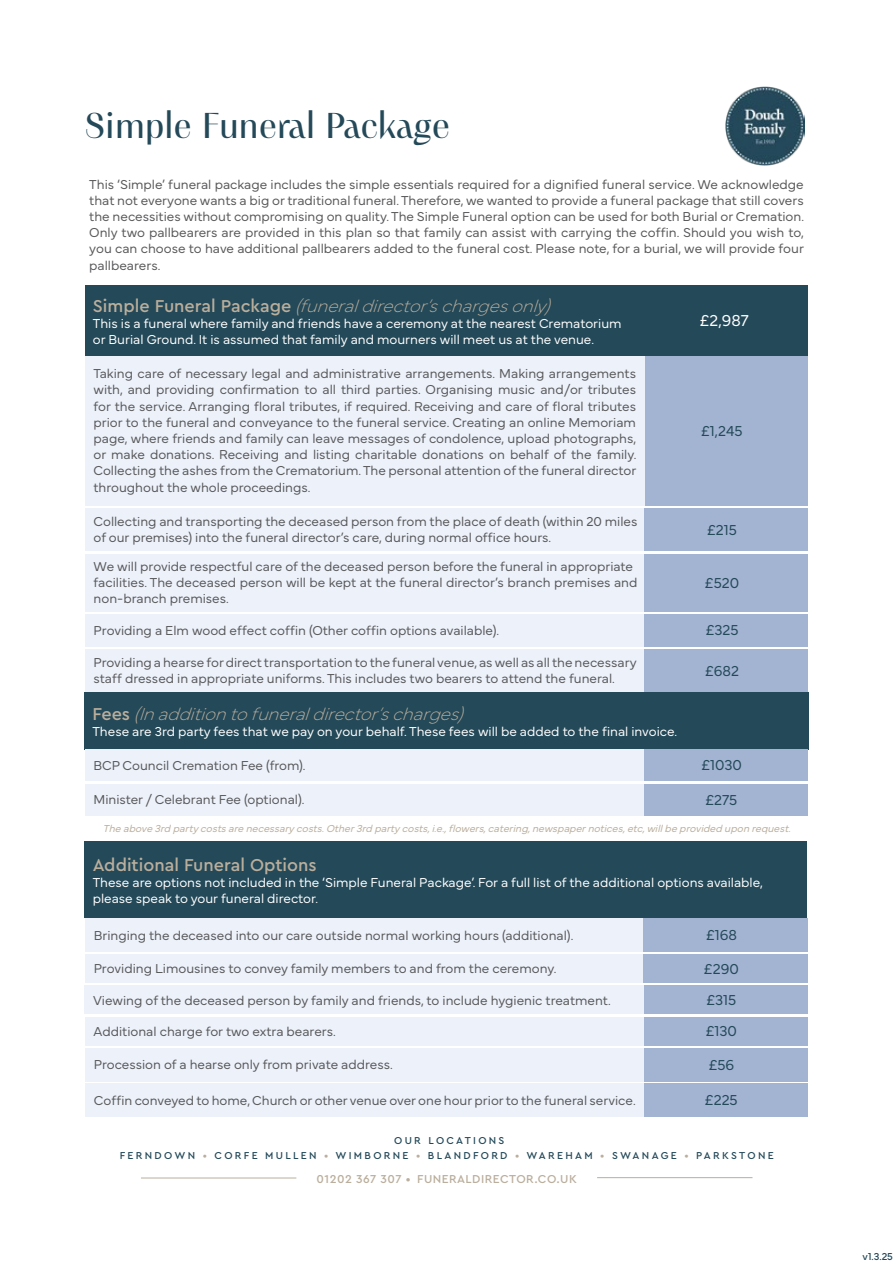
<style>
.page{position:relative;width:893px;height:1263px;background:#fff}
.page>*{position:absolute;margin:0;border:0;box-sizing:border-box;transform-origin:0 0}
.t1{font:36px "PF Marlet Display";color:#244959}
.t2{font:italic 18px "Mundial Hair";color:#baae9c}
.t3{font:500 18px "Cera Pro";color:#baae9c}
.t4{font:300 16.5px "Mundial";color:#fff}
.t5{font:300 15px/31.3px "Mundial";color:#244959}
.t6{font:300 13.5px/16.2px "Mundial";color:#58585a}
.t7{font:300 13.5px/16.2px "Mundial";color:#fff}
.t8{font:500 12px "Cera Pro";letter-spacing:.04em;color:#baae9c}
.t9{font:italic 300 10.5px "Mundial";color:#baae9c}
.t10{font:500 10.5px/15px "Cera Pro";letter-spacing:.22em;color:#234959;text-align:center}
.t11{font:10.5px "Mundial";color:#244959}
.s1{font-family:"Cera Pro";font-weight:500;font-style:normal}
.s2{color:#baae9c}
</style>
<div class="page">
<div style="left:85px;top:285px;width:723px;height:71px;background:#244959"></div>
<img style="left:725px;top:86px;width:80px;height:80px">
<div style="left:644px;top:356px;width:164px;height:149px;background:#a3b4d2"></div>
<div style="left:85px;top:508px;width:561px;height:43px;background:#ecf1fa"></div>
<div style="left:645px;top:508px;width:163px;height:43px;background:#a3b4d2"></div>
<div style="left:85px;top:554px;width:561px;height:57px;background:#ecf1fa"></div>
<div style="left:645px;top:554px;width:163px;height:57px;background:#a3b4d2"></div>
<div style="left:85px;top:614px;width:569px;height:32px;background:#ecf1fa"></div>
<div style="left:645px;top:614px;width:163px;height:32px;background:#a3b4d2"></div>
<div style="left:85px;top:649px;width:560px;height:43px;background:#ecf1fa"></div>
<div style="left:645px;top:649px;width:163px;height:43px;background:#a3b4d2"></div>
<div style="left:85px;top:692px;width:724px;height:57px;background:#244959"></div>
<div style="left:85px;top:749px;width:570px;height:32px;background:#ecf1fa"></div>
<div style="left:644px;top:749px;width:164px;height:32px;background:#a3b4d2"></div>
<div style="left:85px;top:784px;width:576px;height:31px;background:#ecf1fa"></div>
<div style="left:644px;top:784px;width:163px;height:31px;background:#a3b4d2"></div>
<div style="left:84px;top:842px;width:723px;height:76px;background:#244959"></div>
<div style="left:85px;top:918px;width:573px;height:34px;background:#ecf1fa"></div>
<div style="left:644px;top:918px;width:164px;height:34px;background:#a3b4d2"></div>
<div style="left:85px;top:954px;width:560px;height:29px;background:#ecf1fa"></div>
<div style="left:85px;top:985px;width:580px;height:29px;background:#ecf1fa"></div>
<div style="left:643px;top:954px;width:165px;height:29px;background:#a3b4d2"></div>
<div style="left:644px;top:985px;width:163px;height:29px;background:#a3b4d2"></div>
<div style="left:85px;top:1017px;width:574px;height:29px;background:#ecf1fa"></div>
<div style="left:644px;top:1017px;width:163px;height:29px;background:#a3b4d2"></div>
<div style="left:85px;top:1048px;width:569px;height:33px;background:#ecf1fa"></div>
<div style="left:644px;top:1048px;width:164px;height:33px;background:#a3b4d2"></div>
<div style="left:85px;top:1083px;width:559px;height:34px;background:#ecf1fa"></div>
<div style="left:644px;top:1083px;width:163px;height:34px;background:#a3b4d2"></div>
<hr style="left:597px;top:1177px;width:155px;height:1px;background:#baae9c">
<hr style="left:141px;top:1177px;width:155px;height:1px;background:#baae9c">
<div style="left:85px;top:356px;width:560px;height:149px;background:#ecf1fa"></div>
<h1 class="t1" style="left:85px;top:103px;width:367px">Simple Funeral Package</h1>
<p class="t6" style="left:89px;top:175px;width:716px;text-align:justify">This ‘Simple’ funeral package includes the simple essentials required for a dignified funeral service. We acknowledge that not everyone wants a big or traditional funeral. Therefore, we wanted to provide a funeral package that still covers the necessities without compromising on quality. The Simple Funeral option can be used for both Burial or Cremation.<br>Only two pallbearers are provided in this plan so that family can assist with carrying the coffin. Should you wish to, you can choose to have additional pallbearers added to the funeral cost. Please note, for a burial, we will provide four pallbearers.</p>
<h2 class="t2" style="left:93px;top:292px;width:466px"><span class="s1">S i m p l e F u n e r a l P a c k a g e</span> (funeraldirector’schargesonly)</h2>
<p class="t7" style="left:93px;top:314px;width:530px">This is a funeral where family and friends have a ceremony at the nearest Crematorium or Burial Ground. It is assumed that family and mourners will meet us at the venue.</p>
<p class="t4" style="left:700px;top:308px;width:50px">£2,987</p>
<p class="t6" style="left:93px;top:364px;width:544px;text-align:justify">Taking care of necessary legal and administrative arrangements. Making arrangements with, and providing confirmation to all third parties. Organising music and/or tributes for the service. Arranging floral tributes, if required. Receiving and care of floral tributes prior to the funeral and conveyance to the funeral service. Creating an online Memoriam page, where friends and family can leave messages of condolence, upload photographs, or make donations. Receiving and listing charitable donations on behalf of the family.<br>Collecting the ashes from the Crematorium. The personal attention of the funeral director throughout the whole proceedings.</p>
<p class="t5" style="left:701px;top:414px;width:43px">£1,245</p>
<p class="t6" style="left:94px;top:512px;width:545px">Collecting and transporting the deceased person from the place of death (within 20 miles of our premises) into the funeral director’s care, during normal office hours.</p>
<p class="t5" style="left:707px;top:512px;width:31px">£215</p>
<p class="t6" style="left:94px;top:557px;width:545px">We will provide respectful care of the deceased person before the funeral in appropriate facilities. The deceased person will be kept at the funeral director’s branch premises and non-branch premises.</p>
<p class="t5" style="left:705px;top:565px;width:36px">£520</p>
<p class="t6" style="left:94px;top:621px;width:407px">Providing a Elm wood effect coffin (Other coffin options available).</p>
<p class="t5" style="left:706px;top:613px;width:34px">£325</p>
<p class="t6" style="left:94px;top:653px;width:545px">Providing a hearse for direct transportation to the funeral venue, as well as all the necessary staff dressed in appropriate uniforms. This includes two bearers to attend the funeral.</p>
<p class="t5" style="left:705px;top:654px;width:35px">£682</p>
<h2 class="t2" style="left:92px;top:700px;width:379px"><span class="s1">F e e s</span> (Inadditiontofuneraldirector’scharges)</h2>
<p class="t7" style="left:92px;top:722px;width:586px">These are 3rd party fees that we pay on your behalf. These fees will be added to the final invoice.</p>
<p class="t6" style="left:93px;top:756px;width:214px">BCP Council Cremation Fee (from).</p>
<p class="t5" style="left:701px;top:748px;width:42px">£1030</p>
<p class="t6" style="left:93px;top:790px;width:212px">Minister / Celebrant Fee (optional).</p>
<p class="t5" style="left:705px;top:782px;width:34px">£275</p>
<p class="t9" style="left:103px;top:820px;width:692px">Theabove3rd partycostsarenecessarycosts.Other3rd partycosts,i.e.,flowers,catering,newspapernotices,etc,willbeprovided uponrequest.</p>
<h2 class="t3" style="left:93px;top:853px;width:226px">Additional Funeral Options</h2>
<p class="t7" style="left:93px;top:873px;width:672px">These are options not included in the ‘Simple Funeral Package’. For a full list of the additional options available, please speak to your funeral director.</p>
<p class="t6" style="left:94px;top:926px;width:481px">Bringing the deceased into our care outside normal working hours (additional).</p>
<p class="t5" style="left:706px;top:918px;width:32px">£168</p>
<p class="t6" style="left:94px;top:959px;width:464px">Providing Limousines to convey family members to and from the ceremony.</p>
<p class="t6" style="left:93px;top:990px;width:519px">Viewing of the deceased person by family and friends, to include hygienic treatment.</p>
<p class="t5" style="left:704px;top:951px;width:36px">£290 £315</p>
<p class="t6" style="left:94px;top:1022px;width:244px">Additional charge for two extra bearers.</p>
<p class="t5" style="left:706px;top:1014px;width:33px">£130</p>
<p class="t6" style="left:94px;top:1055px;width:301px">Procession of a hearse only from private address.</p>
<p class="t5" style="left:709px;top:1048px;width:27px">£56</p>
<p class="t6" style="left:94px;top:1091px;width:543px">Coffin conveyed to home, Church or other venue over one hour prior to the funeral service.</p>
<p class="t5" style="left:705px;top:1083px;width:34px">£225</p>
<p class="t10" style="left:120px;top:1133px;width:656px">OUR LOCATIONS<br>FERNDOWN <span class="s2">•</span> CORFE MULLEN <span class="s2">•</span> WIMBORNE <span class="s2">•</span> BLANDFORD <span class="s2">•</span> WAREHAM <span class="s2">•</span> SWANAGE <span class="s2">•</span> PARKSTONE</p>
<p class="t8" style="left:317px;top:1171px;width:262px">01202 367 307 • FUNERALDIRECTOR.CO.UK</p>
<p class="t11" style="left:863px;top:1248px;width:32px">v1.3.25</p>
</div>
